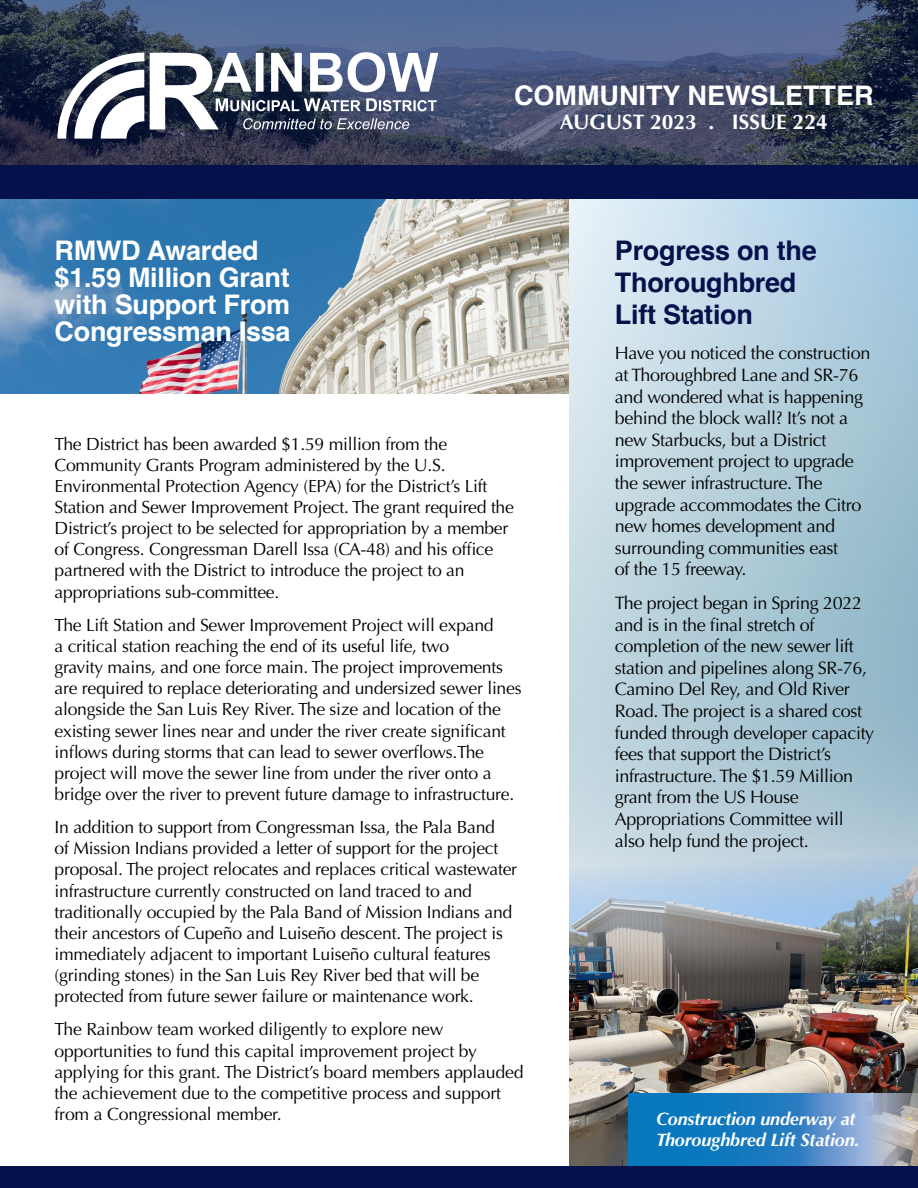
<style>
.page{position:relative;width:918px;height:1188px;background:#fff}
.page>*{position:absolute;margin:0;border:0;box-sizing:border-box;transform-origin:0 0}
.t1{font:700 27px/27px "Helvetica";letter-spacing:-.01em;color:#fff}
.t2{font:700 27px/32.4px "Helvetica";letter-spacing:-.01em;color:#04114a}
.t3{font:700 21px "Optima";color:#fff}
.t4{font:18px/21.6px "Optima";letter-spacing:-.02em;color:#000}
.t5{font:italic 700 18px/21.6px "Optima";letter-spacing:-.01em;color:#fff}
.t6{font:17.7px/21.1px "Optima";letter-spacing:-.015em;color:#000}
</style>
<div class="page">
<svg style="left:569px;top:198px;width:349px;height:643px;background:#b5cfdc"></svg>
<img style="left:0;top:198px;width:568px;height:195px">
<img style="left:569px;top:841px;width:349px;height:325px">
<svg style="left:0;top:0;width:918px;height:165px;background:#404d6c"></svg>
<svg style="left:629px;top:1094px;width:289px;height:72px;background:#4089c1"></svg>
<div style="left:0;top:1166px;width:918px;height:22px;background:#04114a"></div>
<div style="left:0;top:165px;width:918px;height:33px;background:#04114a"></div>
<svg style="left:57px;top:52px;width:381px;height:87px"></svg>
<h1 class="t1" style="left:514px;top:85px;width:361px">COMMUNITY NEWSLETTER</h1>
<p class="t3" style="left:560px;top:110px;width:269px">AUGUST 2023 . ISSUE 224</p>
<h1 class="t1" style="left:55px;top:240px;width:238px">RMWD Awarded $1.59 Million Grant with Support From<br>Congressman Issa</h1>
<p class="t6" style="left:55px;top:433px;width:461px">The District has been awarded $1.59 million from the Community Grants Program administered by the U.S.<br>Environmental Protection Agency (EPA) for the District’s Lift Station and Sewer Improvement Project. The grant required the District’s project to be selected for appropriation by a member of Congress. Congressman Darell Issa (CA-48) and his office partnered with the District to introduce the project to an appropriations sub-committee.</p>
<p class="t6" style="left:55px;top:614px;width:468px">The Lift Station and Sewer Improvement Project will expand<br>a critical station reaching the end of its useful life, two<br>gravity mains, and one force main. The project improvements are required to replace deteriorating and undersized sewer lines alongside the San Luis Rey River. The size and location of the existing sewer lines near and under the river create significant inflows during storms that can lead to sewer overflows.The project will move the sewer line from under the river onto a bridge over the river to prevent future damage to infrastructure.</p>
<p class="t6" style="left:55px;top:817px;width:464px">In addition to support from Congressman Issa, the Pala Band<br>of Mission Indians provided a letter of support for the project proposal. The project relocates and replaces critical wastewater infrastructure currently constructed on land traced to and traditionally occupied by the Pala Band of Mission Indians and their ancestors of Cupeño and Luiseño descent. The project is immediately adjacent to important Luiseño cultural features (grinding stones) in the San Luis Rey River bed that will be protected from future sewer failure or maintenance work.</p>
<p class="t6" style="left:55px;top:1019px;width:471px">The Rainbow team worked diligently to explore new opportunities to fund this capital improvement project by applying for this grant. The District’s board members applauded the achievement due to the competitive process and support from a Congressional member.</p>
<h1 class="t2" style="left:615px;top:237px;width:203px">Progress on the<br>Thoroughbred<br>Lift Station</h1>
<p class="t4" style="left:615px;top:343px;width:257px">Have you noticed the construction at Thoroughbred Lane and SR-76 and wondered what is happening behind the block wall? It’s not a new Starbucks, but a District improvement project to upgrade the sewer infrastructure. The upgrade accommodates the Citro new homes development and surrounding communities east<br>of the 15 freeway.</p>
<p class="t4" style="left:615px;top:592px;width:261px">The project began in Spring 2022 and is in the final stretch of completion of the new sewer lift station and pipelines along SR-76,<br>Camino Del Rey, and Old River<br>Road. The project is a shared cost funded through developer capacity fees that support the District’s infrastructure. The $1.59 Million grant from the US House<br>Appropriations Committee will also help fund the project.</p>
<p class="t5" style="left:656px;top:1108px;width:205px">Construction underway at<br>Thoroughbred Lift Station.</p>
</div>
